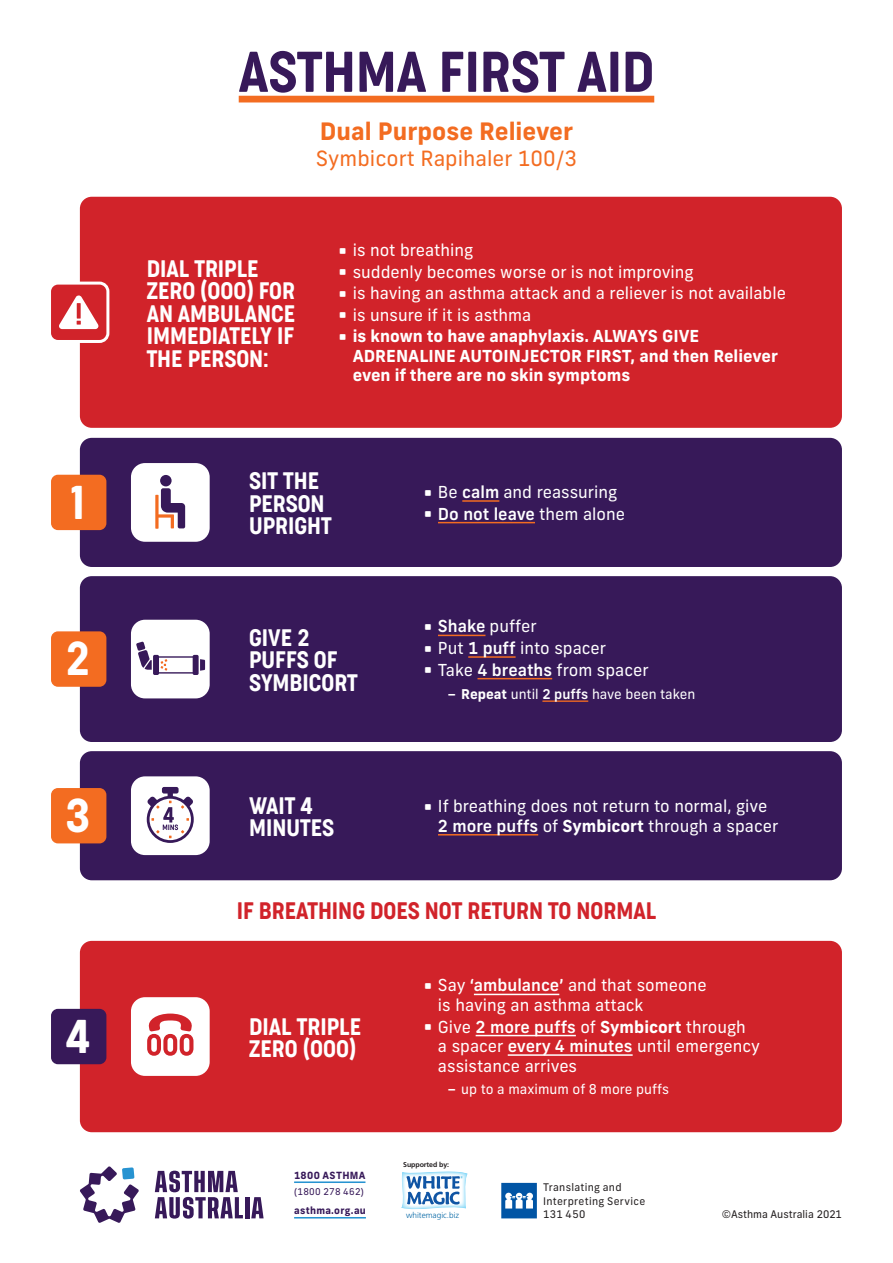
<style>
.page{position:relative;width:893px;height:1263px;background:#fff}
.page>*{position:absolute;margin:0;border:0;box-sizing:border-box;transform-origin:0 0}
.t1{font:300 54px "Cocogoose Condensed";color:#371959}
.t2{font:300 44.7px "Cocogoose Condensed";color:#fff}
.t3{font:700 24px "Frank New";color:#f36c21}
.Heading_1{font:300 22.5px/22.5px "Cocogoose Condensed";color:#fff}
.t4{font:300 22.5px "Cocogoose Condensed";color:#d1232a}
.t5{font:21px "Frank New";color:#f36c21}
.t6{font:16.5px/19.5px "Frank New";color:#fff}
.t7{font:700 16.5px/19.5px "Frank New";color:#fff}
.t8{font:500 16.5px "Frank New";color:#fff}
.t9{font:13.5px "Frank New";color:#fff}
.t10{font:10.5px/13.5px "Frank New";letter-spacing:.025em;color:#231f20}
.t11{font:10.5px "Frank New";color:#231f20}
.t12{font:700 9.9px "Frank New";letter-spacing:.035em;color:#371959}
.t13{font:9.3px "Frank New";letter-spacing:.035em;color:#371959}
.t14{font:300 8.25px "Frutiger LT Std";color:#0065a4}
.t15{font:700 7.05px "Frutiger LT Std";letter-spacing:-.01em;color:#231f20}
.s1{font-weight:500}
.s2{font-weight:400}
.s3{font-weight:700}
</style>
<div class="page">
<svg style="left:401px;top:1171px;width:67px;height:39px"></svg>
<svg style="left:501px;top:1183px;width:36px;height:35px"></svg>
<svg style="left:155px;top:1171px;width:88px;height:47px"></svg>
<hr style="left:245px;top:1197px;width:4px;height:21px;background:#371959">
<svg style="left:251px;top:1197px;width:13px;height:21px"></svg>
<svg style="left:80px;top:1166px;width:59px;height:57px"></svg>
<hr style="left:294px;top:1181px;width:71px;height:2px;background:#2793d1">
<hr style="left:294px;top:1217px;width:72px;height:1px;background:#2793d1">
<div style="left:80px;top:197px;width:762px;height:231px;background:#d1232a;border-radius:12px"></div>
<div style="left:50px;top:283px;width:58px;height:58px;background:#d1232a;border-radius:8px"></div>
<div style="left:48px;top:282px;width:61px;height:61px;border:3px solid #fff;border-radius:8px"></div>
<svg style="left:59px;top:295px;width:40px;height:34px"></svg>
<svg style="left:77px;top:303px;width:4px;height:16px"></svg>
<div style="left:239px;top:96px;width:415px;height:6px;background:#f36c21"></div>
<div style="left:80px;top:941px;width:762px;height:191px;background:#d1232a;border-radius:12px"></div>
<div style="left:131px;top:997px;width:79px;height:79px;background:#fff;border-radius:14px"></div>
<svg style="left:147px;top:1013px;width:46px;height:43px"></svg>
<div style="left:51px;top:1009px;width:55px;height:55px;background:#371959;border-radius:7px"></div>
<hr style="left:474px;top:994px;width:85px;height:1px;background:#fff">
<hr style="left:476px;top:1035px;width:100px;height:1px;background:#fff">
<hr style="left:508px;top:1054px;width:125px;height:2px;background:#fff">
<div style="left:80px;top:751px;width:762px;height:129px;background:#371959;border-radius:12px"></div>
<div style="left:131px;top:776px;width:79px;height:79px;background:#fff;border-radius:14px"></div>
<svg style="left:147px;top:787px;width:47px;height:56px"></svg>
<div style="left:51px;top:788px;width:55px;height:55px;background:#f36c21;border-radius:7px"></div>
<hr style="left:438px;top:834px;width:100px;height:1px;background:#f36c21">
<div style="left:80px;top:576px;width:762px;height:166px;background:#371959;border-radius:12px"></div>
<div style="left:51px;top:631px;width:55px;height:56px;background:#f36c21;border-radius:7px"></div>
<hr style="left:438px;top:635px;width:47px;height:1px;background:#f36c21">
<hr style="left:468px;top:656px;width:48px;height:2px;background:#f36c21">
<hr style="left:477px;top:678px;width:75px;height:1px;background:#f36c21">
<hr style="left:542px;top:700px;width:46px;height:2px;background:#f36c21">
<div style="left:131px;top:620px;width:79px;height:78px;background:#fff;border-radius:14px"></div>
<div style="left:153px;top:655px;width:6px;height:20px;background:#371959;border-radius:2px"></div>
<div style="left:193px;top:655px;width:6px;height:20px;background:#371959;border-radius:2px"></div>
<svg style="left:136px;top:641px;width:69px;height:32px"></svg>
<div style="left:80px;top:438px;width:762px;height:129px;background:#371959;border-radius:12px"></div>
<hr style="left:462px;top:500px;width:37px;height:2px;background:#f36c21">
<hr style="left:438px;top:522px;width:97px;height:1px;background:#f36c21">
<div style="left:51px;top:475px;width:55px;height:55px;background:#f36c21;border-radius:7px"></div>
<div style="left:131px;top:463px;width:79px;height:79px;background:#fff;border-radius:14px"></div>
<div style="left:160px;top:475px;width:12px;height:11px;background:#371959;border-radius:50%"></div>
<svg style="left:155px;top:488px;width:30px;height:41px"></svg>
<p class="t1" style="left:239px;top:35px;width:417px">ASTHMA FIRST AID</p>
<p class="t3" style="left:320px;top:116px;width:255px">Dual Purpose Reliever</p>
<p class="t5" style="left:316px;top:145px;width:263px">Symbicort Rapihaler 100/3</p>
<p class="Heading_1" style="left:147px;top:257px;width:150px">DIAL TRIPLE<br>ZERO (000) FOR<br>AN AMBULANCE<br>IMMEDIATELY IF<br>THE PERSON:</p>
<p class="t6" style="left:353px;top:240px;width:122px">is not breathing</p>
<p class="t6" style="left:353px;top:262px;width:342px">suddenly becomes worse or is not improving</p>
<p class="t6" style="left:353px;top:283px;width:435px">is having an asthma attack and a reliever is not available</p>
<p class="t6" style="left:353px;top:305px;width:180px">is unsure if it is asthma</p>
<p class="t7" style="left:353px;top:326px;width:427px">is known to have anaphylaxis. ALWAYS GIVE<br>ADRENALINE AUTOINJECTOR FIRST, and then Reliever even if there are no skin symptoms</p>
<p class="t2" style="left:71px;top:472px;width:15px">1</p>
<p class="Heading_1" style="left:249px;top:469px;width:84px">SIT THE<br>PERSON<br>UPRIGHT</p>
<p class="t6" style="left:438px;top:482px;width:181px">Be <span class="s1">calm</span> and reassuring</p>
<p class="t8" style="left:438px;top:503px;width:188px">Do not leave <span class="s2">them alone</span></p>
<p class="t2" style="left:66px;top:628px;width:26px">2</p>
<p class="Heading_1" style="left:249px;top:626px;width:110px">GIVE 2<br>PUFFS OF<br>SYMBICORT</p>
<p class="t6" style="left:438px;top:616px;width:100px"><span class="s1">Shake</span> puffer</p>
<p class="t6" style="left:438px;top:638px;width:170px">Put <span class="s1">1 puff</span> into spacer</p>
<p class="t6" style="left:438px;top:660px;width:212px">Take <span class="s1">4 breaths</span> from spacer</p>
<p class="t9" style="left:447px;top:685px;width:249px"><span class="s1">–</span> <span class="s3">Repeat</span> until <span class="s1">2 puffs</span> have been taken</p>
<p class="t2" style="left:66px;top:785px;width:25px">3</p>
<p class="Heading_1" style="left:249px;top:794px;width:65px">WAIT 4</p>
<p class="Heading_1" style="left:249px;top:816px;width:86px">MINUTES</p>
<p class="t6" style="left:438px;top:796px;width:342px">If breathing does not return to normal, give<br><span class="s1">2 more puffs</span> of <span class="s3">Symbicort</span> through a spacer</p>
<p class="t4" style="left:237px;top:895px;width:421px">IF BREATHING DOES NOT RETURN TO NORMAL</p>
<p class="t2" style="left:66px;top:1006px;width:26px">4</p>
<p class="Heading_1" style="left:249px;top:1015px;width:113px">DIAL TRIPLE</p>
<p class="Heading_1" style="left:249px;top:1037px;width:109px">ZERO (000)</p>
<p class="t6" style="left:438px;top:975px;width:270px">Say <span class="s1">‘ambulance’</span> and that someone is having an asthma attack</p>
<p class="t6" style="left:438px;top:1017px;width:324px">Give <span class="s1">2 more puffs</span> of <span class="s3">Symbicort</span> through<br>a spacer <span class="s1">every 4 minutes</span> until emergency assistance arrives</p>
<p class="t9" style="left:447px;top:1081px;width:223px"><span class="s1">–</span> up to a maximum of 8 more puffs</p>
<p class="t15" style="left:403px;top:1161px;width:48px">Supported by:</p>
<p class="t12" style="left:294px;top:1168px;width:73px">1800 ASTHMA</p>
<p class="t13" style="left:294px;top:1185px;width:71px">(1800 278 462)</p>
<p class="t12" style="left:294px;top:1204px;width:73px">asthma.org.au</p>
<p class="t11" style="left:722px;top:1208px;width:122px">©Asthma Australia 2021</p>
<p class="t10" style="left:543px;top:1180px;width:104px">Translating and<br>Interpreting Service<br>131 450</p>
<p class="t14" style="left:406px;top:1210px;width:55px">whitemagic.biz</p>
</div>
